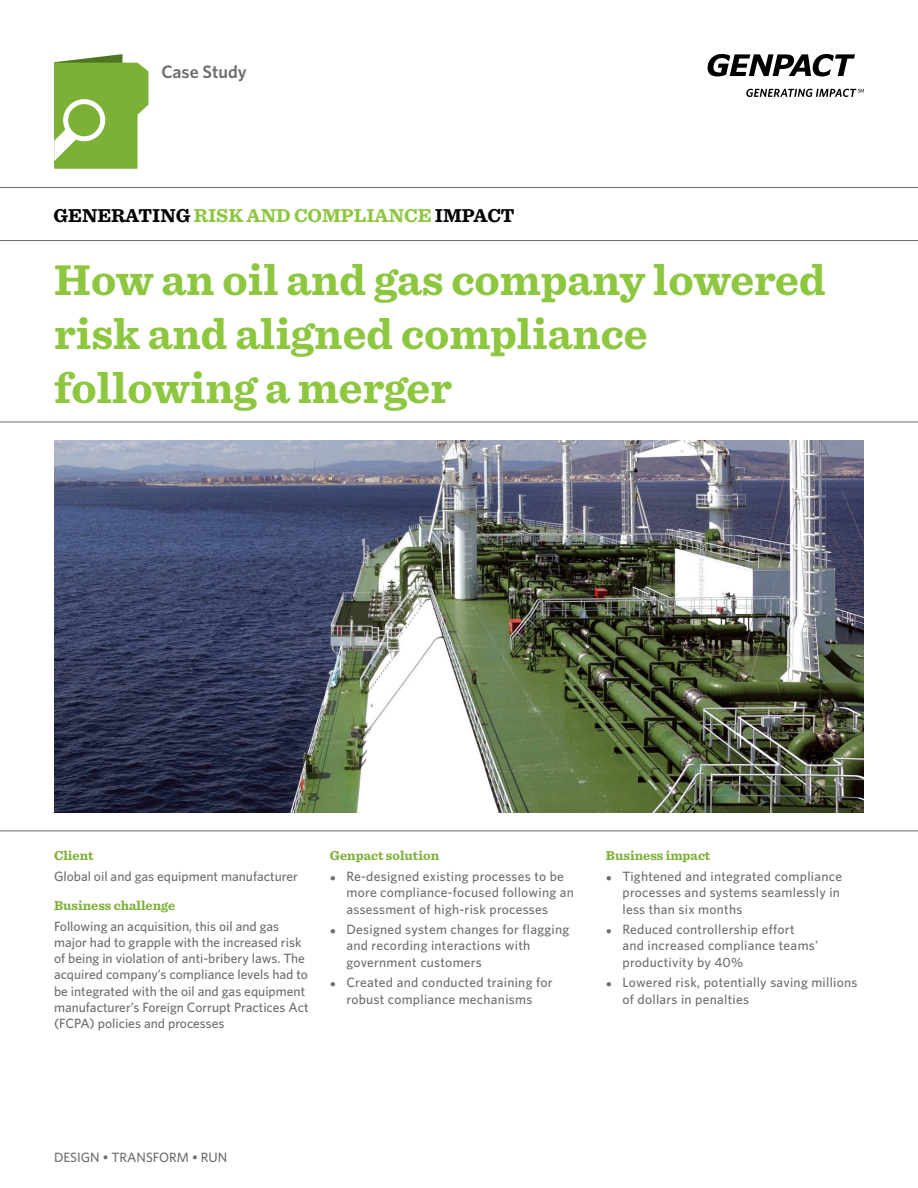
<style>
.page{position:relative;width:918px;height:1188px;background:#fff}
.page>*{position:absolute;margin:0;border:0;box-sizing:border-box;transform-origin:0 0}
.t1{font:700 45px/54px "Sentinel";color:#8dc63f}
.t2{font:700 19.5px "Sentinel";color:#8dc63f}
.t3{font:600 18px "Whitney";color:#6d6e71}
.t4{font:500 13.5px/16.2px "Whitney";letter-spacing:.015em;color:#6d6e71}
.t5{font:700 13.5px "Sentinel";color:#7cb037}
.s1{color:#000}
</style>
<div class="page">
<hr style="left:0;top:187px;width:918px;height:1px;background:#6d6e71">
<hr style="left:0;top:240px;width:918px;height:1px;background:#6d6e71">
<hr style="left:0;top:831px;width:918px;height:1px;background:#6d6e71">
<hr style="left:0;top:422px;width:918px;height:1px;background:#6d6e71">
<img style="left:54px;top:441px;width:810px;height:371px">
<svg style="left:54px;top:54px;width:94px;height:115px"></svg>
<svg style="left:746px;top:89px;width:118px;height:8px"></svg>
<svg style="left:708px;top:54px;width:147px;height:22px"></svg>
<h3 class="t3" style="left:161px;top:59px;width:87px">Case Study</h3>
<h2 class="t2" style="left:54px;top:200px;width:462px"><span class="s1">GENERATING</span> RISK AND COMPLIANCE <span class="s1">IMPACT</span></h2>
<h1 class="t1" style="left:54px;top:251px;width:773px">How an oil and gas company lowered risk and aligned compliance following a merger</h1>
<p class="t5" style="left:54px;top:845px;width:41px">Client</p>
<p class="t4" style="left:54px;top:868px;width:245px">Global oil and gas equipment manufacturer</p>
<p class="t5" style="left:54px;top:895px;width:123px">Business challenge</p>
<p class="t4" style="left:54px;top:918px;width:256px">Following an acquisition, this oil and gas major had to grapple with the increased risk of being in violation of anti-bribery laws. The acquired company’s compliance levels had to be integrated with the oil and gas equipment manufacturer’s Foreign Corrupt Practices Act (FCPA) policies and processes</p>
<p class="t5" style="left:330px;top:845px;width:111px">Genpact solution</p>
<p class="t4" style="left:346px;top:868px;width:229px;text-indent:-16px">● Re-designed existing processes to be more compliance-focused following an assessment of high-risk processes</p>
<p class="t4" style="left:346px;top:921px;width:224px;text-indent:-16px">● Designed system changes for flagging and recording interactions with government customers</p>
<p class="t4" style="left:330px;top:974px;width:224px;text-align:center">● Created and conducted training for robust compliance mechanisms</p>
<p class="t5" style="left:606px;top:845px;width:106px">Business impact</p>
<p class="t4" style="left:622px;top:868px;width:221px;text-indent:-16px">● Tightened and integrated compliance processes and systems seamlessly in less than six months</p>
<p class="t4" style="left:622px;top:921px;width:197px;text-indent:-16px">● Reduced controllership effort and increased compliance teams’ productivity by 40%</p>
<p class="t4" style="left:622px;top:974px;width:237px;text-indent:-16px">● Lowered risk, potentially saving millions of dollars in penalties</p>
<p class="t4" style="left:54px;top:1149px;width:175px">DESIGN • TRANSFORM • RUN</p>
</div>
